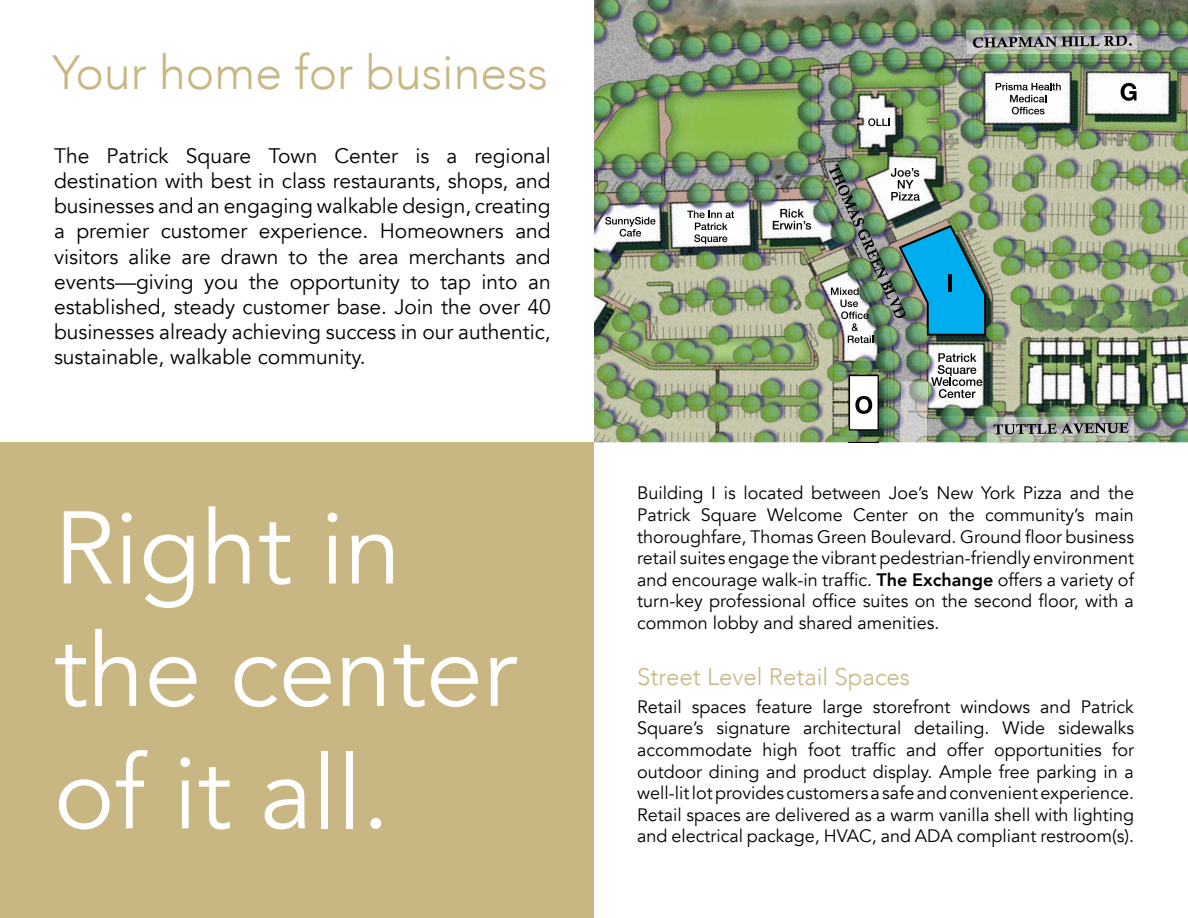
<style>
.page{position:relative;width:1188px;height:918px;background:#fff}
.page>*{position:absolute;margin:0;border:0;box-sizing:border-box;transform-origin:0 0}
.t1{font:102px/122.4px "Avenir";color:#fff}
.t2{font:300 48px "Avenir";color:#c8b783}
.t3{font:300 24px "Avenir";color:#c7b783}
.t4{font:21px/25.2px "Avenir";color:#000;text-align:justify}
.t5{font:18px/21.6px "Avenir";color:#000;text-align:justify}
.s1{font-weight:800}
</style>
<div class="page">
<div style="left:0;top:443px;width:594px;height:475px;background:#c8b783"></div>
<img style="left:594px;top:0;width:594px;height:442px">
<img style="left:966px;top:30px;width:171px;height:24px">
<svg style="left:973px;top:36px;width:159px;height:12px;background:#838384"></svg>
<img style="left:987px;top:417px;width:147px;height:24px">
<svg style="left:994px;top:423px;width:135px;height:11px"></svg>
<img style="left:900px;top:382px;width:28px;height:60px">
<svg style="left:687px;top:211px;width:47px;height:33px"></svg>
<svg style="left:996px;top:83px;width:65px;height:31px"></svg>
<svg style="left:773px;top:209px;width:38px;height:21px"></svg>
<svg style="left:605px;top:217px;width:50px;height:20px"></svg>
<svg style="left:868px;top:118px;width:22px;height:8px"></svg>
<svg style="left:931px;top:353px;width:51px;height:45px"></svg>
<img style="left:829px;top:164px;width:157px;height:179px">
<hr style="left:849px;top:442px;width:30px;height:1px;background:#000101">
<svg style="left:849px;top:375px;width:30px;height:56px"></svg>
<svg style="left:1121px;top:83px;width:16px;height:18px"></svg>
<hr style="left:948px;top:275px;width:4px;height:17px;background:#000101">
<h2 class="t2" style="left:52px;top:44px;width:497px">Your home for business</h2>
<p class="t4" style="left:54px;top:143px;width:498px">The Patrick Square Town Center is a regional destination with best in class restaurants, shops, and businesses and an engaging walkable design, creating a premier customer experience. Homeowners and visitors alike are drawn to the area merchants and events—giving you the opportunity to tap into an established, steady customer base. Join the over 40 businesses already achieving success in our authentic, sustainable, walkable community.</p>
<h1 class="t1" style="left:54px;top:489px;width:464px">Right in the center of it all.</h1>
<p class="t5" style="left:637px;top:483px;width:498px">Building I is located between Joe’s New York Pizza and the Patrick Square Welcome Center on the community’s main thoroughfare, Thomas Green Boulevard. Ground floor business retail suites engage the vibrant pedestrian-friendly environment and encourage walk-in traffic. <span class="s1">The Exchange</span> offers a variety of turn-key professional office suites on the second floor, with a common lobby and shared amenities.</p>
<h3 class="t3" style="left:637px;top:662px;width:274px">Street Level Retail Spaces</h3>
<p class="t5" style="left:637px;top:696px;width:498px">Retail spaces feature large storefront windows and Patrick Square’s signature architectural detailing. Wide sidewalks accommodate high foot traffic and offer opportunities for outdoor dining and product display. Ample free parking in a well-lit lot provides customers a safe and convenient experience.<br>Retail spaces are delivered as a warm vanilla shell with lighting and electrical package, HVAC, and ADA compliant restroom(s).</p>
</div>
